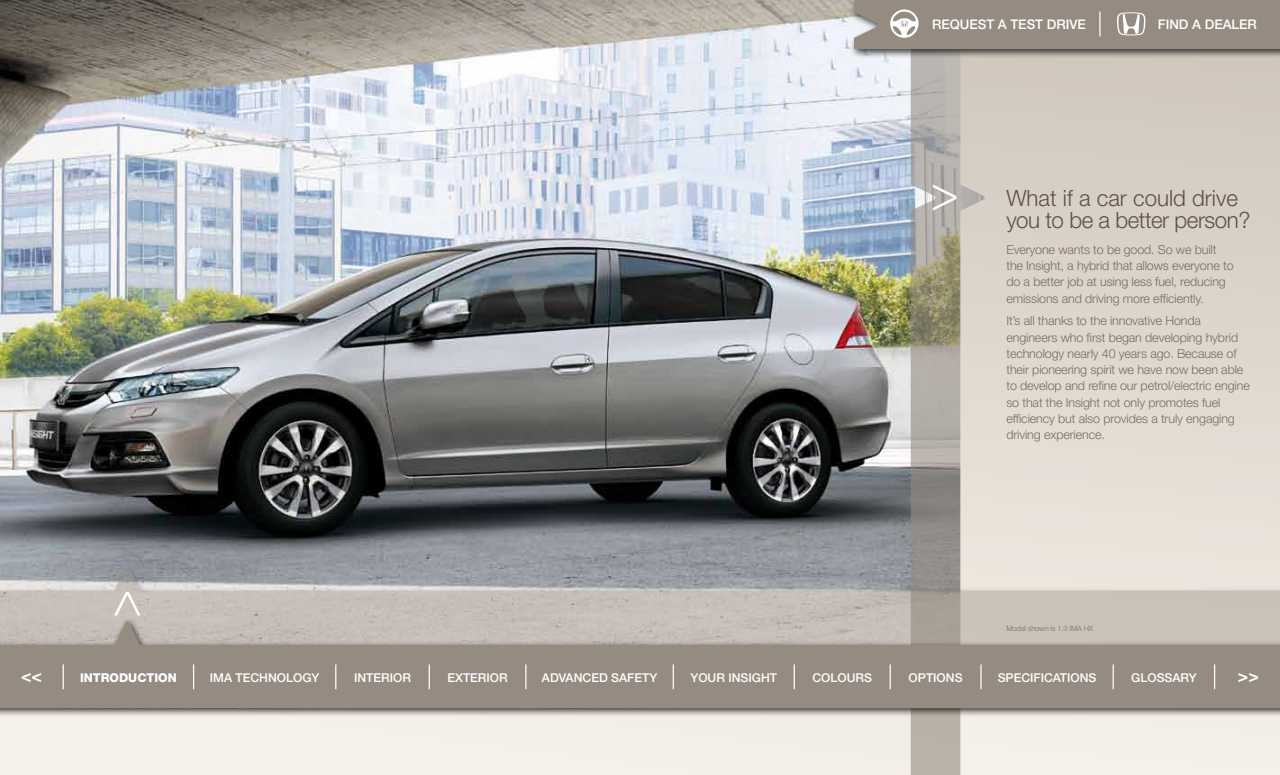
<style>
.page{position:relative;width:1280px;height:775px;background:#f5f1e9}
.page>*{position:absolute;margin:0;border:0;box-sizing:border-box;transform-origin:0 0}
.t1{font:300 22.5px/22.5px "Helvetica Neue";letter-spacing:-.01em;color:#5d5147}
.t2{font:700 17.5px "Helvetica Neue";color:#fff}
.t3{font:500 13.25px "Helvetica Neue";color:#fff}
.t4{font:300 12.5px/16.2px "Helvetica Neue";letter-spacing:-.01em;color:#786c63}
.t5{font:500 12.12px "Helvetica Neue";color:#fff}
.t6{font:800 12.12px "Helvetica Neue";color:#fff}
.t7{font:300 7.5px "Helvetica Neue";letter-spacing:-.015em;color:#786c63}
</style>
<div class="page">
<img style="left:0;top:0;width:911px;height:563px">
<svg style="left:911px;top:58px;width:49px;height:717px"></svg>
<svg style="left:960px;top:58px;width:320px;height:717px"></svg>
<svg style="left:933px;top:184px;width:23px;height:27px"></svg>
<div style="left:0;top:563px;width:1280px;height:100px;background:#000;opacity:.75"></div>
<svg style="left:0;top:567px;width:1280px;height:50px;fill:#c7c0b9"></svg>
<div style="left:0;top:617px;width:1280px;height:100px;background:#000;opacity:.75"></div>
<svg style="left:0;top:621px;width:1280px;height:87px;fill:#958b81"></svg>
<svg style="left:114px;top:592px;width:26px;height:23px"></svg>
<div style="left:850px;top:0;width:430px;height:58px;background:#000;opacity:.75"></div>
<div style="left:854px;top:0;width:426px;height:49px;background:#958b81"></div>
<hr style="left:1112px;top:664px;width:2px;height:25px;background:#fff">
<svg style="left:980px;top:664px;width:1px;height:25px"></svg>
<svg style="left:63px;top:664px;width:1px;height:25px"></svg>
<svg style="left:193px;top:664px;width:1px;height:25px"></svg>
<svg style="left:335px;top:664px;width:1px;height:25px"></svg>
<svg style="left:429px;top:664px;width:1px;height:25px"></svg>
<svg style="left:525px;top:664px;width:1px;height:25px"></svg>
<svg style="left:673px;top:664px;width:1px;height:25px"></svg>
<svg style="left:794px;top:664px;width:1px;height:25px"></svg>
<hr style="left:889px;top:664px;width:2px;height:25px;background:#fff">
<svg style="left:1214px;top:664px;width:1px;height:25px"></svg>
<p class="t3" style="left:932px;top:16px;width:155px">REQUEST A TEST DRIVE</p>
<p class="t3" style="left:1158px;top:16px;width:101px">FIND A DEALER</p>
<h1 class="t1" style="left:1006px;top:186px;width:245px">What if a car could drive you to be a better person?</h1>
<p class="t4" style="left:1006px;top:241px;width:229px">Everyone wants to be good. So we built the Insight, a hybrid that allows everyone to do a better job at using less fuel, reducing emissions and driving more efficiently.</p>
<p class="t4" style="left:1006px;top:312px;width:245px">It’s all thanks to the innovative Honda engineers who first began developing hybrid technology nearly 40 years ago. Because of their pioneering spirit we have now been able to develop and refine our petrol/electric engine so that the Insight not only promotes fuel efficiency but also provides a truly engaging driving experience.</p>
<p class="t7" style="left:1006px;top:623px;width:88px">Model shown is 1.3 IMA HX</p>
<h2 class="t2" style="left:21px;top:664px;width:23px">&lt;&lt;</h2>
<p class="t6" style="left:80px;top:670px;width:98px">INTRODUCTION</p>
<p class="t5" style="left:210px;top:670px;width:111px">IMA TECHNOLOGY</p>
<p class="t5" style="left:354px;top:670px;width:58px">INTERIOR</p>
<p class="t5" style="left:447px;top:670px;width:62px">EXTERIOR</p>
<p class="t5" style="left:542px;top:670px;width:117px">ADVANCED SAFETY</p>
<p class="t5" style="left:690px;top:670px;width:88px">YOUR INSIGHT</p>
<p class="t5" style="left:812px;top:670px;width:61px">COLOURS</p>
<p class="t5" style="left:909px;top:670px;width:55px">OPTIONS</p>
<p class="t5" style="left:998px;top:670px;width:100px">SPECIFICATIONS</p>
<p class="t5" style="left:1131px;top:670px;width:67px">GLOSSARY</p>
<h2 class="t2" style="left:1238px;top:664px;width:23px">&gt;&gt;</h2>
</div>
